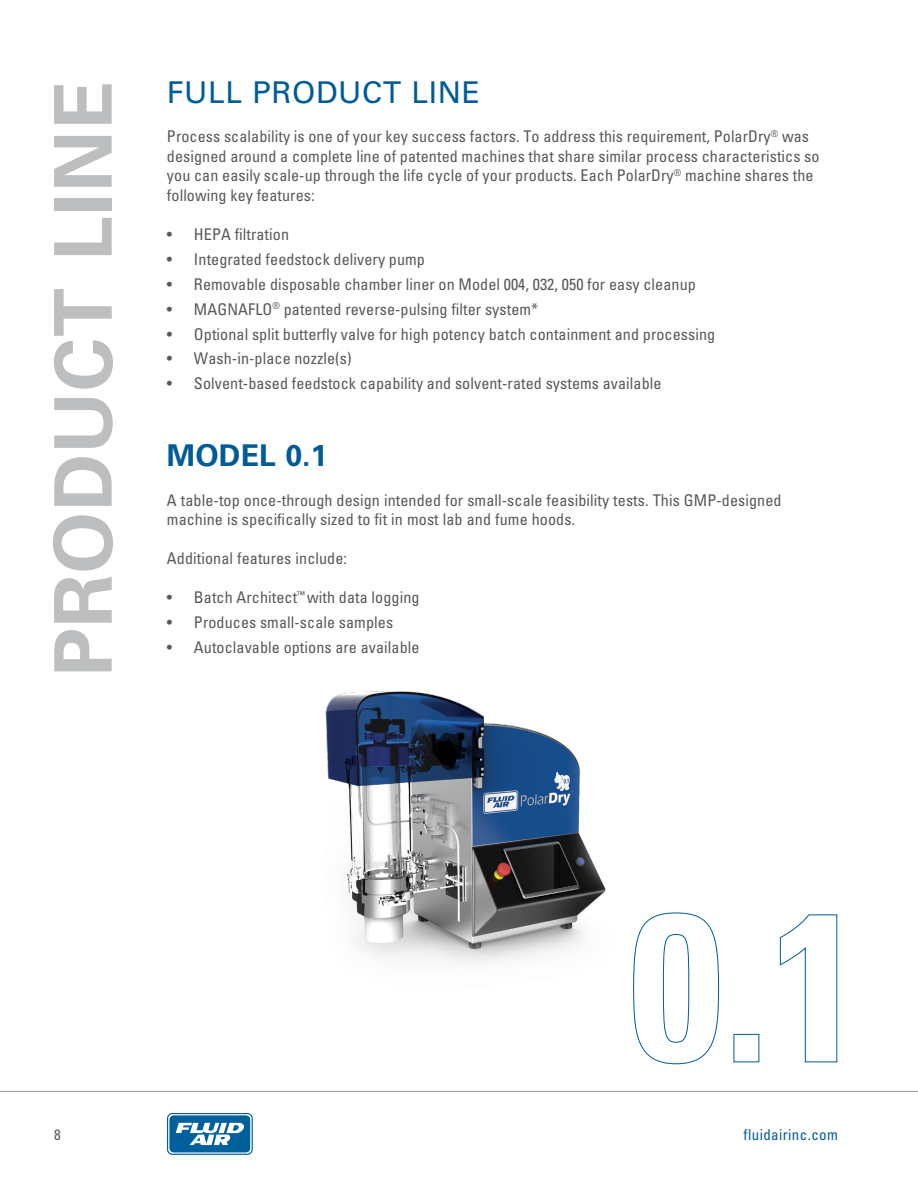
<style>
.page{position:relative;width:918px;height:1188px;background:#fff}
.page>*{position:absolute;margin:0;border:0;box-sizing:border-box;transform-origin:0 0}
.Light_subhead{font:700 79.65px "Univers LT Std";letter-spacing:.01em;color:#bcbec0}
.body{font:30px "Univers LT Std";letter-spacing:.02em;color:#005b96}
.body-2{font:700 30px "Univers LT Std";letter-spacing:.005em;color:#005b96}
.body-3{font:condensed 16.2px/19.5px "Univers LT Std";letter-spacing:.005em;color:#58595b}
.t1{font:condensed 15px "Univers LT Std";letter-spacing:.025em;color:#005b96}
.t2{font:condensed 15px "Univers LT Std";color:#58595b}
</style>
<div class="page">
<svg style="left:167px;top:1113px;width:86px;height:42px"></svg>
<svg style="left:168px;top:1114px;width:84px;height:40px"></svg>
<hr style="left:0;top:1091px;width:918px;height:1px;background:#939598">
<img style="left:325px;top:691px;width:361px;height:272px">
<svg style="left:633px;top:913px;width:204px;height:151px"></svg>
<p class="Light_subhead" style="left:36px;top:677px;width:597px;rotate:-90deg">PRODUCT LINE</p>
<p class="body" style="left:167px;top:74px;width:315px">FULL PRODUCT LINE</p>
<p class="body-3" style="left:167px;top:127px;width:654px">Process scalability is one of your key success factors. To address this requirement, PolarDry<sup>®</sup> was designed around a complete line of patented machines that share similar process characteristics so you can easily scale-up through the life cycle of your products. Each PolarDry<sup>®</sup> machine shares the following key features:</p>
<p class="body-3" style="left:167px;top:224px;width:124px">• HEPA filtration</p>
<p class="body-3" style="left:167px;top:249px;width:260px">• Integrated feedstock delivery pump</p>
<p class="body-3" style="left:167px;top:274px;width:530px">• Removable disposable chamber liner on Model 004, 032, 050 for easy cleanup</p>
<p class="body-3" style="left:167px;top:299px;width:373px">• MAGNAFLO<sup>®</sup> patented reverse-pulsing filter system*</p>
<p class="body-3" style="left:167px;top:324px;width:550px">• Optional split butterfly valve for high potency batch containment and processing</p>
<p class="body-3" style="left:167px;top:349px;width:186px">• Wash-in-place nozzle(s)</p>
<p class="body-3" style="left:167px;top:374px;width:496px">• Solvent-based feedstock capability and solvent-rated systems available</p>
<p class="body-2" style="left:167px;top:437px;width:162px">MODEL 0.1</p>
<p class="body-3" style="left:167px;top:490px;width:616px">A table-top once-through design intended for small-scale feasibility tests. This GMP-designed machine is specifically sized to fit in most lab and fume hoods.</p>
<p class="body-3" style="left:167px;top:548px;width:182px">Additional features include:</p>
<p class="body-3" style="left:167px;top:587px;width:254px">• Batch Architect<sup>™</sup> with data logging</p>
<p class="body-3" style="left:167px;top:612px;width:228px">• Produces small-scale samples</p>
<p class="body-3" style="left:167px;top:637px;width:254px">• Autoclavable options are available</p>
<p class="t2" style="left:54px;top:1125px;width:8px">8</p>
<p class="t1" style="left:744px;top:1125px;width:96px">fluidairinc.com</p>
</div>
